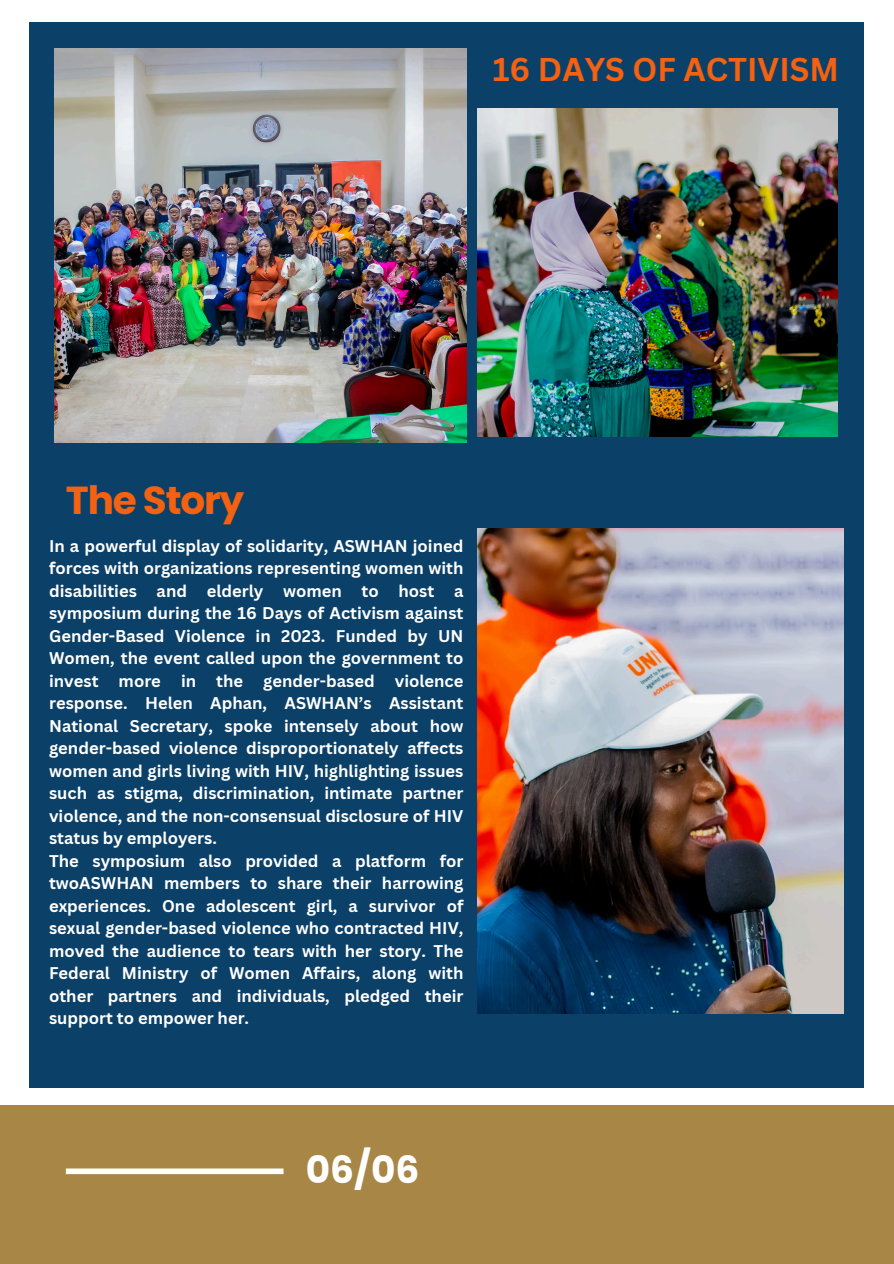
<style>
.page{position:relative;width:894px;height:1264px;background:#fff}
.page>*{position:absolute;margin:0;border:0;box-sizing:border-box;transform-origin:0 0}
.t1{font:700 39px "Poppins";letter-spacing:-.03em;color:#f46110}
.t2{font:700 37.5px "Poppins";color:#fff}
.t3{font:700 32.1px "Canva Sans";color:#f46110}
.t4{font:700 16.5px/22.5px "Canva Sans";color:#fff;text-align:justify}
</style>
<div class="page">
<div style="left:30px;top:23px;width:833px;height:1065px;background:#0b4068"></div>
<div style="left:0;top:1104px;width:893px;height:159px;background:#a88746"></div>
<img style="left:55px;top:49px;width:411px;height:393px">
<div style="left:66px;top:1168px;width:217px;height:6px;background:#fff"></div>
<img style="left:477px;top:528px;width:366px;height:485px">
<img style="left:477px;top:109px;width:359px;height:327px">
<p class="t3" style="left:492px;top:47px;width:348px">16 DAYS OF ACTIVISM</p>
<p class="t1" style="left:66px;top:473px;width:180px">The Story</p>
<p class="t4" style="left:49px;top:534px;width:416px">In a powerful display of solidarity, ASWHAN joined forces with organizations representing women with disabilities and elderly women to host a symposium during the 16 Days of Activism against Gender-Based Violence in 2023. Funded by UN Women, the event called upon the government to invest more in the gender-based violence response. Helen Aphan, ASWHAN’s Assistant National Secretary, spoke intensely about how gender-based violence disproportionately affects women and girls living with HIV, highlighting issues such as stigma, discrimination, intimate partner violence, and the non-consensual disclosure of HIV status by employers.</p>
<h1 class="t4" style="left:49px;top:849px;width:416px">The symposium also provided a platform for twoASWHAN members to share their harrowing experiences. One adolescent girl, a survivor of sexual gender-based violence who contracted HIV, moved the audience to tears with her story. The Federal Ministry of Women Affairs, along with other partners and individuals, pledged their support to empower her.</h1>
<h2 class="t2" style="left:306px;top:1143px;width:115px">06/06</h2>
</div>
